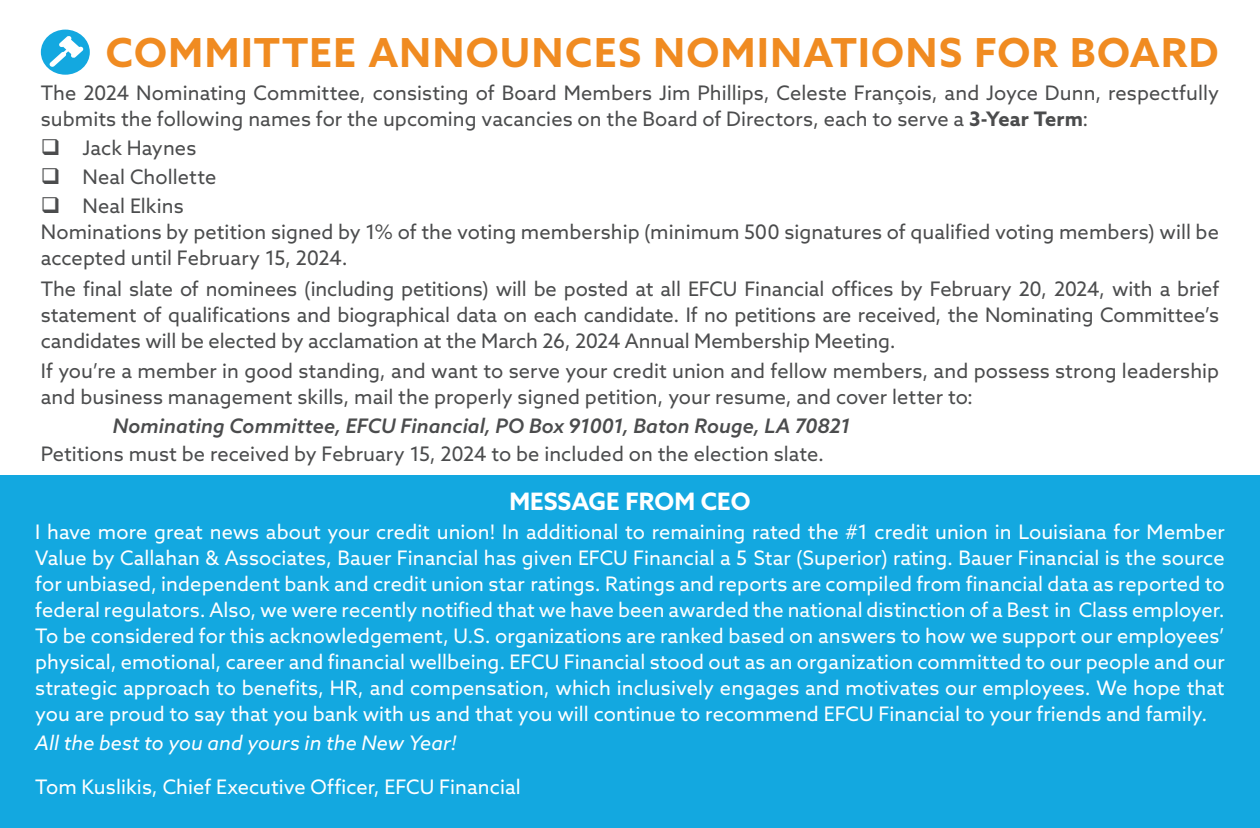
<style>
.page{position:relative;width:1260px;height:828px;background:#fff}
.page>*{position:absolute;margin:0;border:0;box-sizing:border-box;transform-origin:0 0}
.t1{font:700 40px "Azo Sans";letter-spacing:.04em;color:#f08b21}
.t2{font:700 24px "Azo Sans";color:#fff}
.t3{font:20px "Azo Sans";color:#4b4c4d}
.t4{font:20px/26px "Azo Sans";letter-spacing:.005em;color:#fff;text-align:justify}
.t5{font:italic 500 20px "Azo Sans";letter-spacing:.005em;color:#4b4c4d}
.t6{font:italic 20px "Azo Sans";letter-spacing:.005em;color:#fff}
.s1{font-weight:700}
</style>
<div class="page">
<div style="left:0;top:476px;width:1260px;height:352px;background:#13a8e0"></div>
<div style="left:41px;top:30px;width:49px;height:45px;background:#13a8e0;border-radius:50%"></div>
<svg style="left:49px;top:36px;width:35px;height:31px"></svg>
<h2 class="t1" style="left:106px;top:26px;width:1114px">COMMITTEE ANNOUNCES NOMINATIONS FOR BOARD</h2>
<p class="t3" style="left:41px;top:80px;width:1180px">The 2024 Nominating Committee, consisting of Board Members Jim Phillips, Celeste François, and Joyce Dunn, respectfully</p>
<p class="t3" style="left:41px;top:106px;width:1049px">submits the following names for the upcoming vacancies on the Board of Directors, each to serve a <span class="s1">3-Year Term</span>:</p>
<p class="t3" style="left:41px;top:135px;width:157px">❑ Jack Haynes</p>
<p class="t3" style="left:41px;top:164px;width:177px">❑ Neal Chollette</p>
<p class="t3" style="left:41px;top:193px;width:144px">❑ Neal Elkins</p>
<p class="t3" style="left:41px;top:219px;width:1180px">Nominations by petition signed by 1% of the voting membership (minimum 500 signatures of qualifed voting members) will be</p>
<p class="t3" style="left:41px;top:245px;width:308px">accepted until February 15, 2024.</p>
<p class="t3" style="left:41px;top:275px;width:1180px">The fnal slate of nominees (including petitions) will be posted at all EFCU Financial offces by February 20, 2024, with a brief</p>
<p class="t3" style="left:41px;top:301px;width:1180px">statement of qualifcations and biographical data on each candidate. If no petitions are received, the Nominating Committee’s</p>
<p class="t3" style="left:41px;top:327px;width:856px">candidates will be elected by acclamation at the March 26, 2024 Annual Membership Meeting.</p>
<p class="t3" style="left:41px;top:358px;width:1180px">If you’re a member in good standing, and want to serve your credit union and fellow members, and possess strong leadership</p>
<p class="t3" style="left:41px;top:384px;width:934px">and business management skills, mail the properly signed petition, your resume, and cover letter to:</p>
<p class="t5" style="left:113px;top:413px;width:739px">Nominating Committee, EFCU Financial, PO Box 91001, Baton Rouge, LA 70821</p>
<p class="t3" style="left:41px;top:441px;width:785px">Petitions must be received by February 15, 2024 to be included on the election slate.</p>
<h4 class="t2" style="left:510px;top:485px;width:242px">MESSAGE FROM CEO</h4>
<p class="t4" style="left:35px;top:519px;width:1191px">I have more great news about your credit union! In additional to remaining rated the #1 credit union in Louisiana for Member Value by Callahan &amp; Associates, Bauer Financial has given EFCU Financial a 5 Star (Superior) rating. Bauer Financial is the source for unbiased, independent bank and credit union star ratings. Ratings and reports are compiled from fnancial data as reported to federal regulators. Also, we were recently notifed that we have been awarded the national distinction of a Best in Class employer.<br>To be considered for this acknowledgement, U.S. organizations are ranked based on answers to how we support our employees’ physical, emotional, career and fnancial wellbeing. EFCU Financial stood out as an organization committed to our people and our strategic approach to benefts, HR, and compensation, which inclusively engages and motivates our employees. We hope that you are proud to say that you bank with us and that you will continue to recommend EFCU Financial to your friends and family.</p>
<p class="t6" style="left:35px;top:730px;width:423px">All the best to you and yours in the New Year!</p>
<p class="t4" style="left:35px;top:773px;width:487px">Tom Kuslikis, Chief Executive Offcer, EFCU Financial</p>
</div>
